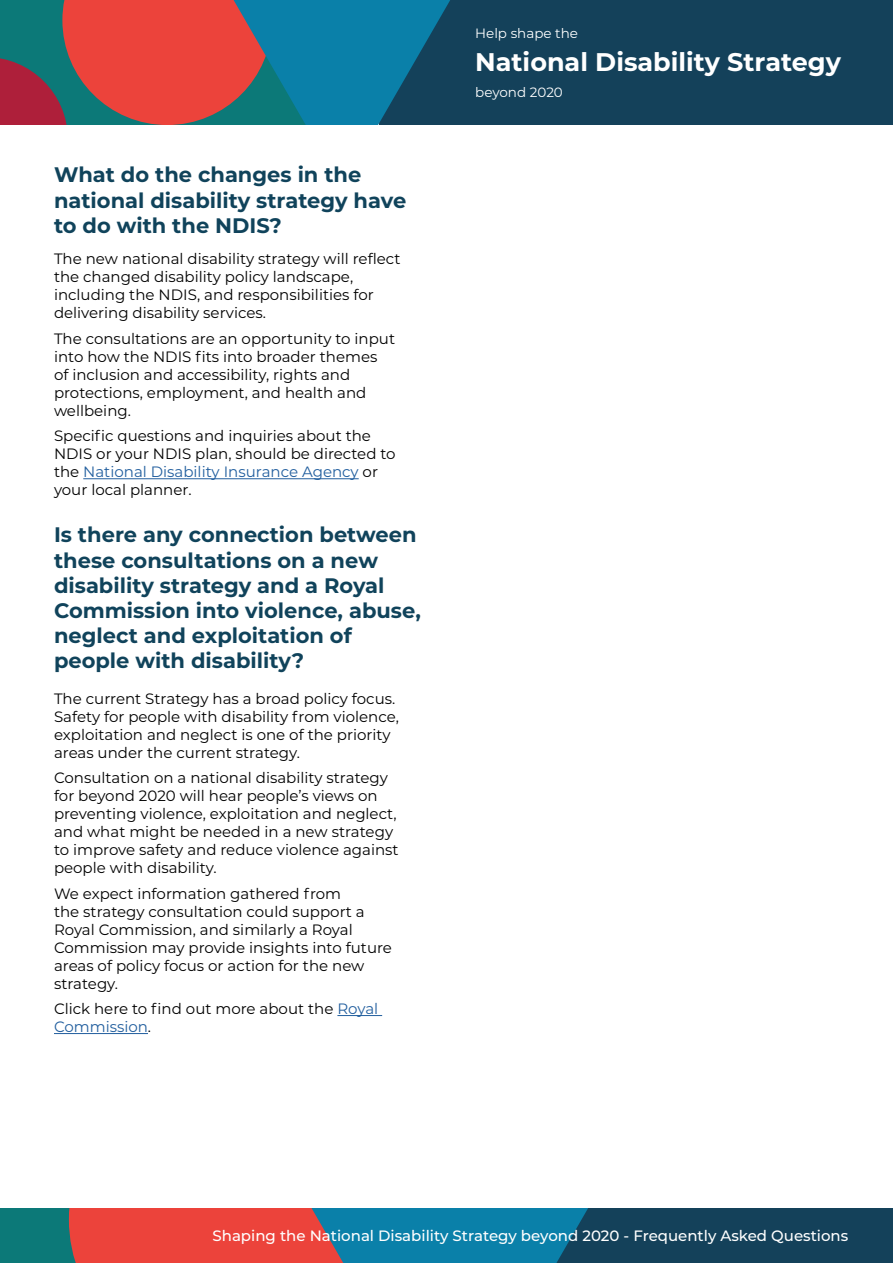
<style>
.page{position:relative;width:893px;height:1263px;background:#fff}
.page>*{position:absolute;margin:0;border:0;box-sizing:border-box;transform-origin:0 0}
.t1{font:700 25.5px "Montserrat";color:#fff}
.t2{font:700 21px/25.2px "Montserrat";color:#10435b}
.t3{font:15px/18px "Montserrat";color:#000}
.t4{font:500 15px "Montserrat";color:#fff}
.t5{font:13.5px "Montserrat";color:#fff}
.s1{color:#215e9e}
</style>
<div class="page">
<div style="left:0;top:1209px;width:491px;height:54px;background:#0c7978"></div>
<div style="left:501px;top:1209px;width:392px;height:54px;background:#14415a"></div>
<svg style="left:69px;top:1209px;width:519px;height:54px;background:#7a5f6f"></svg>
<div style="left:380px;top:0;width:513px;height:125px;background:#14415a"></div>
<svg style="left:0;top:0;width:450px;height:125px;background:#665e6b"></svg>
<hr style="left:83px;top:478px;width:276px;height:1px;background:#215e9e">
<hr style="left:337px;top:1015px;width:45px;height:1px;background:#215e9e">
<hr style="left:54px;top:1033px;width:94px;height:1px;background:#215e9e">
<h2 class="t2" style="left:54px;top:161px;width:354px">What do the changes in the national disability strategy have to do with the NDIS?</h2>
<p class="t3" style="left:54px;top:249px;width:348px">The new national disability strategy will reflect the changed disability policy landscape, including the NDIS, and responsibilities for delivering disability services.</p>
<p class="t3" style="left:54px;top:329px;width:343px">The consultations are an opportunity to input into how the NDIS fits into broader themes of inclusion and accessibility, rights and protections, employment, and health and wellbeing.</p>
<p class="t3" style="left:54px;top:426px;width:343px">Specific questions and inquiries about the NDIS or your NDIS plan, should be directed to the <span class="s1">National Disability Insurance Agency</span> or your local planner.</p>
<h2 class="t2" style="left:54px;top:521px;width:368px">Is there any connection between these consultations on a new disability strategy and a Royal<br>Commission into violence, abuse, neglect and exploitation of people with disability?</h2>
<p class="t3" style="left:54px;top:689px;width:347px">The current Strategy has a broad policy focus.<br>Safety for people with disability from violence, exploitation and neglect is one of the priority areas under the current strategy.</p>
<p class="t3" style="left:54px;top:768px;width:346px">Consultation on a national disability strategy for beyond 2020 will hear people’s views on preventing violence, exploitation and neglect, and what might be needed in a new strategy to improve safety and reduce violence against people with disability.</p>
<p class="t3" style="left:54px;top:884px;width:340px">We expect information gathered from<br>the strategy consultation could support a Royal Commission, and similarly a Royal Commission may provide insights into future areas of policy focus or action for the new strategy.</p>
<p class="t3" style="left:54px;top:999px;width:326px">Click here to find out more about the <span class="s1">Royal<br>Commission</span>.</p>
<p class="t5" style="left:475px;top:24px;width:104px">Help shape the</p>
<h1 class="t1" style="left:475px;top:43px;width:367px">National Disability Strategy</h1>
<p class="t5" style="left:475px;top:83px;width:89px">beyond 2020</p>
<p class="t4" style="left:212px;top:1225px;width:637px">Shaping the National Disability Strategy beyond 2020 - Frequently Asked Questions</p>
</div>
